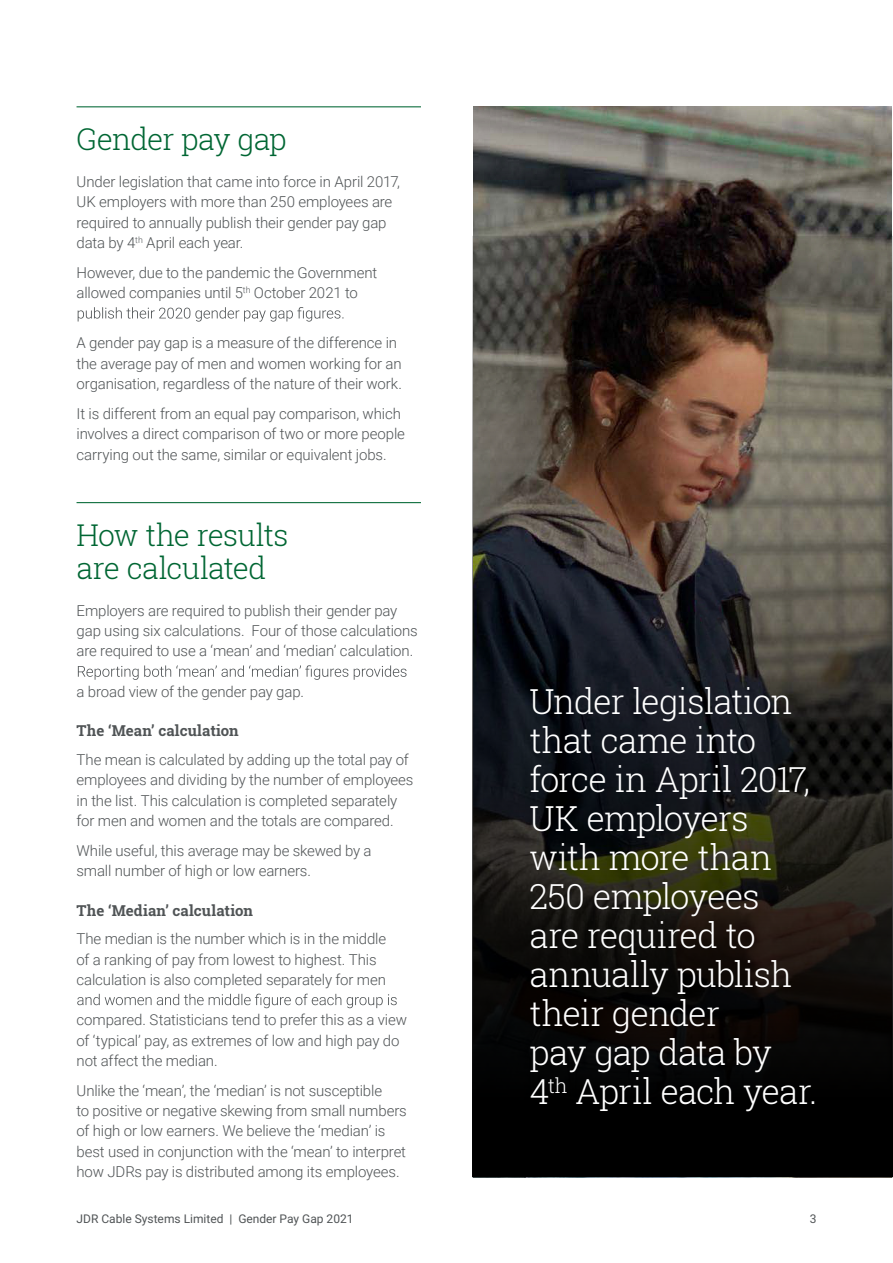
<style>
.page{position:relative;width:893px;height:1263px;background:#fff}
.page>*{position:absolute;margin:0;border:0;box-sizing:border-box;transform-origin:0 0}
.t1{font:300 34.5px/39px "Roboto Slab";letter-spacing:-.025em;color:#fff}
.t2{font:300 30px/33px "Roboto Slab";letter-spacing:-.025em;color:#063}
.t3{font:300 15px/20.2px "Roboto";letter-spacing:-.01em;color:#505456}
.t4{font:700 15px "Roboto Slab";letter-spacing:.01em;color:#505456}
.t5{font:12px "Roboto";color:#505456}
</style>
<div class="page">
<img style="left:473px;top:106px;width:419px;height:130px">
<svg style="left:472px;top:236px;width:421px;height:941px;background:#2e2925"></svg>
<hr style="left:77px;top:106px;width:344px;height:1px;background:#063">
<hr style="left:77px;top:502px;width:344px;height:1px;background:#063">
<svg style="left:78px;top:307px;width:266px;height:15px"></svg>
<svg style="left:78px;top:665px;width:328px;height:15px"></svg>
<svg style="left:77px;top:994px;width:320px;height:14px"></svg>
<h2 class="t2" style="left:77px;top:122px;width:212px">Gender pay gap</h2>
<p class="t3" style="left:76px;top:171px;width:325px">Under legislation that came into force in April 2017, UK employers with more than 250 employees are required to annually publish their gender pay gap data by 4<sup>th</sup> April each year.</p>
<p class="t3" style="left:77px;top:262px;width:302px">However, due to the pandemic the Government allowed companies until 5<sup>th</sup> October 2021 to</p>
<p class="t3" style="left:77px;top:332px;width:327px">A gender pay gap is a measure of the difference in the average pay of men and women working for an organisation, regardless of the nature of their work.</p>
<p class="t3" style="left:76px;top:403px;width:330px">It is different from an equal pay comparison, which involves a direct comparison of two or more people carrying out the same, similar or equivalent jobs.</p>
<h2 class="t2" style="left:77px;top:517px;width:214px">How the results are calculated</h2>
<p class="t3" style="left:77px;top:600px;width:343px">Employers are required to publish their gender pay gap using six calculations. Four of those calculations are required to use a ‘mean’ and ‘median’ calculation.</p>
<p class="t3" style="left:77px;top:681px;width:229px">a broad view of the gender pay gap.</p>
<p class="t4" style="left:77px;top:721px;width:164px">The ‘Mean’ calculation</p>
<p class="t3" style="left:77px;top:749px;width:338px">The mean is calculated by adding up the total pay of employees and dividing by the number of employees in the list. This calculation is completed separately for men and women and the totals are compared.</p>
<p class="t3" style="left:77px;top:840px;width:297px">While useful, this average may be skewed by a small number of high or low earners.</p>
<p class="t4" style="left:77px;top:900px;width:178px">The ‘Median’ calculation</p>
<p class="t3" style="left:76px;top:928px;width:311px">The median is the number which is in the middle of a ranking of pay from lowest to highest. This calculation is also completed separately for men</p>
<p class="t3" style="left:77px;top:1009px;width:332px">compared. Statisticians tend to prefer this as a view of ‘typical’ pay, as extremes of low and high pay do not affect the median.</p>
<p class="t3" style="left:76px;top:1080px;width:332px">Unlike the ‘mean’, the ‘median’ is not susceptible<br>to positive or negative skewing from small numbers of high or low earners. We believe the ‘median’ is best used in conjunction with the ‘mean’ to interpret how JDRs pay is distributed among its employees.</p>
<h1 class="t1" style="left:529px;top:681px;width:289px">Under legislation that came into force in April 2017,<br>UK employers with more than<br>250 employees are required to annually publish their gender<br>pay gap data by<br>4<sup>th</sup> April each year.</h1>
<p class="t5" style="left:77px;top:1211px;width:279px">JDR Cable Systems Limited | Gender Pay Gap 2021</p>
<p class="t5" style="left:810px;top:1211px;width:8px">3</p>
</div>
